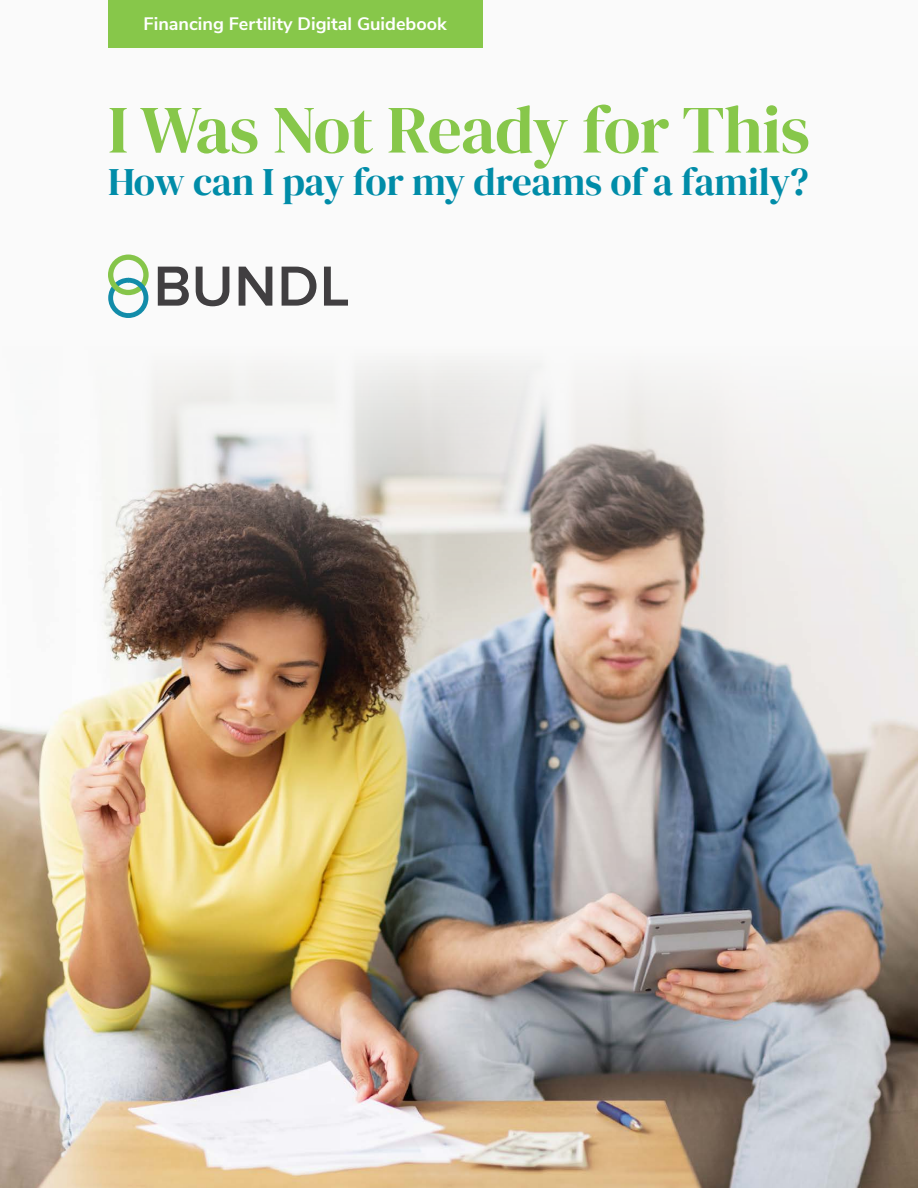
<style>
.page{position:relative;width:918px;height:1188px;background:#fafafa}
.page>*{position:absolute;margin:0;border:0;box-sizing:border-box;transform-origin:0 0}
.t1{font:67.5px "DM Serif Display";letter-spacing:-.015em;color:#87c74a}
.t2{font:39px "DM Serif Display";letter-spacing:-.01em;color:#008ca8}
.t3{font:700 18px "Nunito Sans";color:#fff}
</style>
<div class="page">
<img style="left:0;top:363px;width:918px;height:825px">
<div style="left:108px;top:0;width:375px;height:47px;background:#87c74a"></div>
<svg style="left:158px;top:267px;width:31px;height:39px"></svg>
<svg style="left:196px;top:267px;width:33px;height:39px"></svg>
<svg style="left:239px;top:267px;width:33px;height:39px"></svg>
<svg style="left:282px;top:267px;width:34px;height:39px"></svg>
<svg style="left:324px;top:267px;width:24px;height:39px"></svg>
<svg style="left:108px;top:255px;width:41px;height:63px"></svg>
<p class="t3" style="left:144px;top:11px;width:305px">Financing Fertility Digital Guidebook</p>
<p class="t1" style="left:108px;top:91px;width:703px">I Was Not Ready for This</p>
<p class="t2" style="left:108px;top:159px;width:703px">How can I pay for my dreams of a family?</p>
</div>
